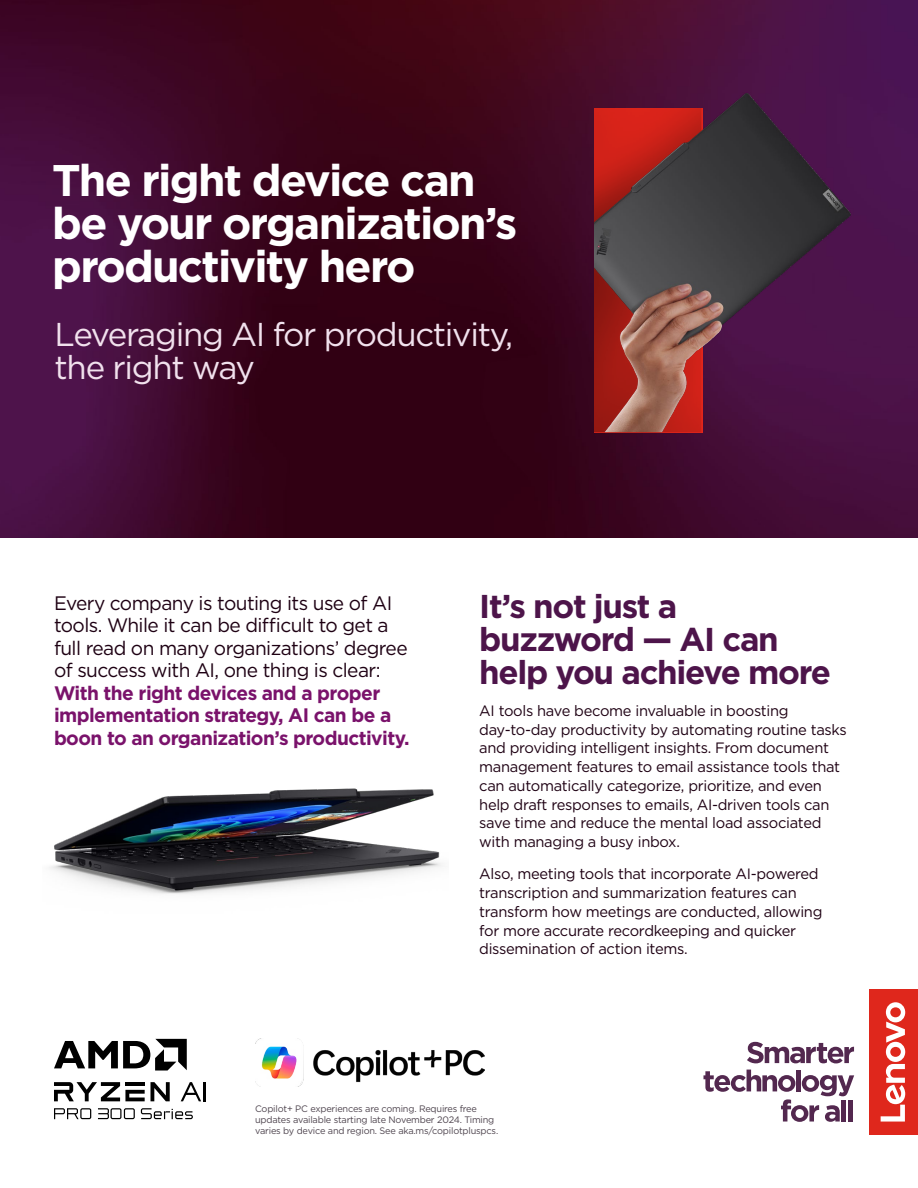
<style>
.page{position:relative;width:918px;height:1188px;background:#fff}
.page>*{position:absolute;margin:0;border:0;box-sizing:border-box;transform-origin:0 0}
.t1{font:700 44.25px/42.8px "Gotham";letter-spacing:-.04em;color:#fff}
.t2{font:700 33px/33px "Gotham";letter-spacing:-.04em;color:#4d144a}
.t3{font:33px/33px "Gotham";letter-spacing:-.04em;color:#f1e1ed}
.t4{font:19.5px/22.5px "Gotham";letter-spacing:-.03em;color:#1e0013}
.t5{font:700 19.5px/22.5px "Gotham";letter-spacing:-.03em;color:#7a126b}
.t6{font:15px/18.8px "Gotham";letter-spacing:-.02em;color:#1e0013}
.t7{font:9.3px/10.8px "Gotham";letter-spacing:-.02em;color:#4e444e}
</style>
<div class="page">
<img style="left:0;top:0;width:918px;height:538px">
<svg style="left:747px;top:1042px;width:107px;height:21px"></svg>
<svg style="left:704px;top:1070px;width:150px;height:52px"></svg>
<hr style="left:842px;top:1100px;width:4px;height:22px;background:#53284f">
<div style="left:848px;top:1100px;width:5px;height:22px;background:#53284f"></div>
<div style="left:870px;top:989px;width:48px;height:146px;background:#df271c"></div>
<svg style="left:881px;top:1002px;width:24px;height:120px"></svg>
<img style="left:49px;top:788px;width:393px;height:106px">
<svg style="left:54px;top:1108px;width:37px;height:11px"></svg>
<svg style="left:141px;top:1108px;width:52px;height:11px"></svg>
<svg style="left:98px;top:1108px;width:37px;height:11px"></svg>
<svg style="left:54px;top:1039px;width:133px;height:32px"></svg>
<svg style="left:54px;top:1082px;width:91px;height:19px"></svg>
<svg style="left:151px;top:1082px;width:19px;height:19px"></svg>
<svg style="left:181px;top:1082px;width:25px;height:19px"></svg>
<img style="left:255px;top:1039px;width:229px;height:48px">
<img style="left:594px;top:65px;width:324px;height:367px">
<h1 class="t1" style="left:52px;top:159px;width:467px">The right device can be your organization’s productivity hero</h1>
<h2 class="t3" style="left:55px;top:317px;width:460px">Leveraging AI for productivity, the right way</h2>
<h3 class="t4" style="left:54px;top:591px;width:355px">Every company is touting its use of AI tools. While it can be difficult to get a full read on many organizations’ degree of success with AI, one thing is clear:</h3>
<h3 class="t5" style="left:54px;top:682px;width:357px">With the right devices and a proper implementation strategy, AI can be a boon to an organization’s productivity.</h3>
<h2 class="t2" style="left:479px;top:589px;width:353px">It’s not just a buzzword — AI can help you achieve more</h2>
<p class="t6" style="left:479px;top:701px;width:369px">AI tools have become invaluable in boosting day-to-day productivity by automating routine tasks and providing intelligent insights. From document management features to email assistance tools that can automatically categorize, prioritize, and even help draft responses to emails, AI-driven tools can save time and reduce the mental load associated with managing a busy inbox.</p>
<p class="t6" style="left:479px;top:864px;width:345px">Also, meeting tools that incorporate AI-powered transcription and summarization features can transform how meetings are conducted, allowing for more accurate recordkeeping and quicker dissemination of action items.</p>
<p class="t7" style="left:255px;top:1104px;width:245px">Copilot+ PC experiences are coming. Requires free updates available starting late November 2024. Timing varies by device and region. See aka.ms/copilotpluspcs.</p>
</div>
